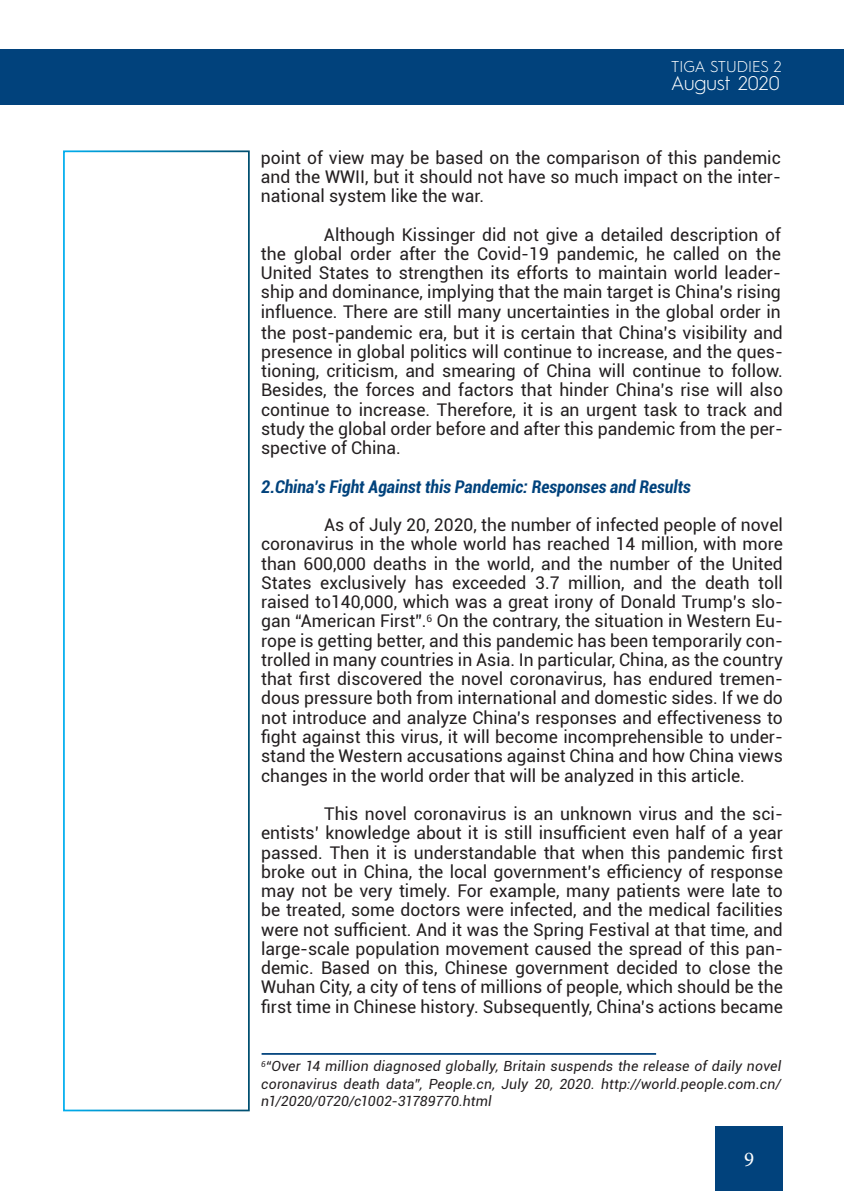
<style>
.page{position:relative;width:844px;height:1191px;background:#fff}
.page>*{position:absolute;margin:0;border:0;box-sizing:border-box;transform-origin:0 0}
.t1{font:21px "Minion Pro";color:#fff}
.t2{font:300 19.78px "Hurme Geometric Sans 1";color:#fff}
.t3{font:17.5px/19.2px "Roboto";color:#231f20;text-align:justify}
.t4{font:italic 700 condensed 17.5px "Roboto";color:#01427c}
.t5{font:300 15.75px "Hurme Geometric Sans 1";color:#fff}
.t6{font:italic 14px/17.5px "Roboto";letter-spacing:.005em;color:#231f20;text-align:justify}
</style>
<div class="page">
<div style="left:715px;top:1126px;width:67px;height:65px;background:#01427c"></div>
<div style="left:0;top:50px;width:843px;height:55px;background:#01427c"></div>
<div style="left:63px;top:150px;width:187px;height:961px;border:2px solid #fff"></div>
<hr style="left:261px;top:1053px;width:395px;height:1px;background:#01427c">
<p class="t5" style="left:671px;top:56px;width:112px">TIGA STUDIES 2</p>
<p class="t2" style="left:671px;top:69px;width:110px">August 2020</p>
<p class="t3" style="left:261px;top:147px;width:521px">point of view may be based on the comparison of this pandemic and the WWII, but it should not have so much impact on the inter&shy;national system like the war.</p>
<p class="t3" style="left:261px;top:224px;width:521px;text-indent:63px">Although Kissinger did not give a detailed description of the global order after the Covid-19 pandemic, he called on the United States to strengthen its efforts to maintain world leader&shy;ship and dominance, implying that the main target is China’s rising influence. There are still many uncertainties in the global order in</p>
<p class="t3" style="left:261px;top:322px;width:523px">the post-pandemic era, but it is certain that China’s visibility and presence in global politics will continue to increase, and the ques&shy;tioning, criticism, and smearing of China will continue to follow.<br>Besides, the forces and factors that hinder China’s rise will also continue to increase. Therefore, it is an urgent task to track and study the global order before and after this pandemic from the per&shy;spective of China.</p>
<p class="t4" style="left:261px;top:474px;width:431px">2.China’s Fight Against this Pandemic: Responses and Results</p>
<p class="t3" style="left:261px;top:514px;width:523px;text-indent:63px">As of July 20, 2020, the number of infected people of novel coronavirus in the whole world has reached 14 million, with more than 600,000 deaths in the world, and the number of the United States exclusively has exceeded 3.7 million, and the death toll raised to140,000, which was a great irony of Donald Trump’s slo&shy;gan “American First”.<sup>6</sup> On the contrary, the situation in Western Eu&shy;rope is getting better, and this pandemic has been temporarily con&shy;trolled in many countries in Asia. In particular, China, as the country that first discovered the novel coronavirus, has endured tremen&shy;dous pressure both from international and domestic sides. If we do not introduce and analyze China’s responses and effectiveness to fight against this virus, it will become incomprehensible to under&shy;stand the Western accusations against China and how China views changes in the world order that will be analyzed in this article.</p>
<p class="t3" style="left:261px;top:803px;width:523px;text-indent:63px">This novel coronavirus is an unknown virus and the sci&shy;entists’ knowledge about it is still insufficient even half of a year passed. Then it is understandable that when this pandemic first broke out in China, the local government’s efficiency of response may not be very timely. For example, many patients were late to be treated, some doctors were infected, and the medical facilities were not sufficient. And it was the Spring Festival at that time, and large-scale population movement caused the spread of this pan&shy;demic. Based on this, Chinese government decided to close the Wuhan City, a city of tens of millions of people, which should be the first time in Chinese history. Subsequently, China’s actions became</p>
<p class="t6" style="left:261px;top:1057px;width:521px"><sup>6</sup>“Over 14 million diagnosed globally, Britain suspends the release of daily novel coronavirus death data”, People.cn, July 20, 2020. http://world.people.com.cn/ n1/2020/0720/c1002-31789770.html</p>
<p class="t1" style="left:744px;top:1144px;width:12px">9</p>
</div>
